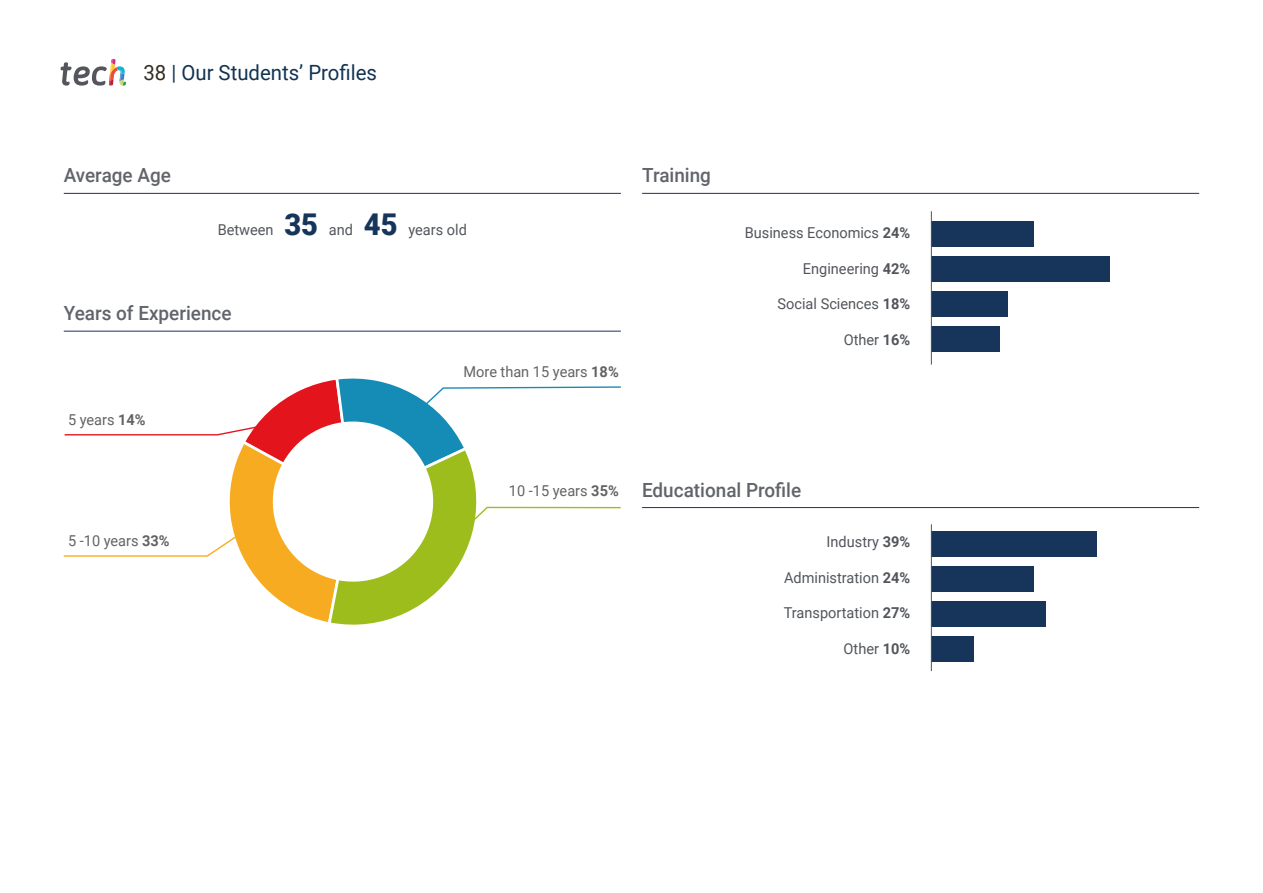
<style>
.page{position:relative;width:1263px;height:893px;background:#fff}
.page>*{position:absolute;margin:0;border:0;box-sizing:border-box;transform-origin:0 0}
.t1{font:21px "Roboto";color:#123352}
.t2{font:500 19.5px "Roboto";color:#61646a}
.t3{font:15px "Roboto";color:#52555b}
.t4{font:15px "Roboto";color:#636363}
.s1{color:#312e20}
.s2{font-weight:900;font-size:30px;color:#16355a}
.s3{font-weight:700}
</style>
<div class="page">
<hr style="left:64px;top:193px;width:557px;height:1px;background:#17355b">
<hr style="left:64px;top:331px;width:557px;height:1px;background:#17355b">
<svg style="left:64px;top:378px;width:557px;height:247px"></svg>
<hr style="left:642px;top:193px;width:557px;height:1px;background:#17355b">
<div style="left:931px;top:222px;width:102px;height:25px;background:#17355b"></div>
<div style="left:931px;top:256px;width:179px;height:26px;background:#17355b"></div>
<div style="left:931px;top:291px;width:77px;height:26px;background:#17355b"></div>
<div style="left:931px;top:326px;width:68px;height:26px;background:#17355b"></div>
<hr style="left:931px;top:211px;width:1px;height:154px;background:#52555b">
<div style="left:931px;top:566px;width:102px;height:26px;background:#17355b"></div>
<hr style="left:642px;top:507px;width:557px;height:1px;background:#17355b">
<div style="left:931px;top:532px;width:166px;height:25px;background:#17355b"></div>
<div style="left:931px;top:601px;width:115px;height:26px;background:#17355b"></div>
<div style="left:931px;top:636px;width:43px;height:26px;background:#17355b"></div>
<hr style="left:931px;top:524px;width:1px;height:147px;background:#52555b">
<svg style="left:61px;top:59px;width:65px;height:27px"></svg>
<h1 class="t1" style="left:144px;top:57px;width:235px"><span class="s1">38</span> | Our Students’ Profiles</h1>
<h2 class="t2" style="left:64px;top:161px;width:109px">Average Age</h2>
<p class="t3" style="left:218px;top:219px;width:251px">Between <span class="s2">35</span> and <span class="s2">45</span> years old</p>
<h2 class="t2" style="left:64px;top:300px;width:169px">Years of Experience</h2>
<p class="t4" style="left:68px;top:409px;width:79px">5 years <span class="s3">14%</span></p>
<p class="t4" style="left:68px;top:530px;width:103px">5 -10 years <span class="s3">33%</span></p>
<p class="t4" style="left:463px;top:361px;width:157px">More than 15 years <span class="s3">18%</span></p>
<p class="t4" style="left:509px;top:480px;width:111px">10 -15 years <span class="s3">35%</span></p>
<h2 class="t2" style="left:642px;top:161px;width:70px">Training</h2>
<p class="t3" style="left:745px;top:222px;width:167px">Business Economics <span class="s3">24%</span></p>
<p class="t3" style="left:803px;top:258px;width:109px">Engineering <span class="s3">42%</span></p>
<p class="t3" style="left:777px;top:293px;width:134px">Social Sciences <span class="s3">18%</span></p>
<p class="t3" style="left:844px;top:329px;width:68px">Other <span class="s3">16%</span></p>
<h2 class="t2" style="left:642px;top:476px;width:161px">Educational Profile</h2>
<p class="t3" style="left:827px;top:531px;width:85px">Industry <span class="s3">39%</span></p>
<p class="t3" style="left:784px;top:567px;width:128px">Administration <span class="s3">24%</span></p>
<p class="t3" style="left:784px;top:602px;width:128px">Transportation <span class="s3">27%</span></p>
<p class="t3" style="left:844px;top:638px;width:68px">Other <span class="s3">10%</span></p>
</div>
